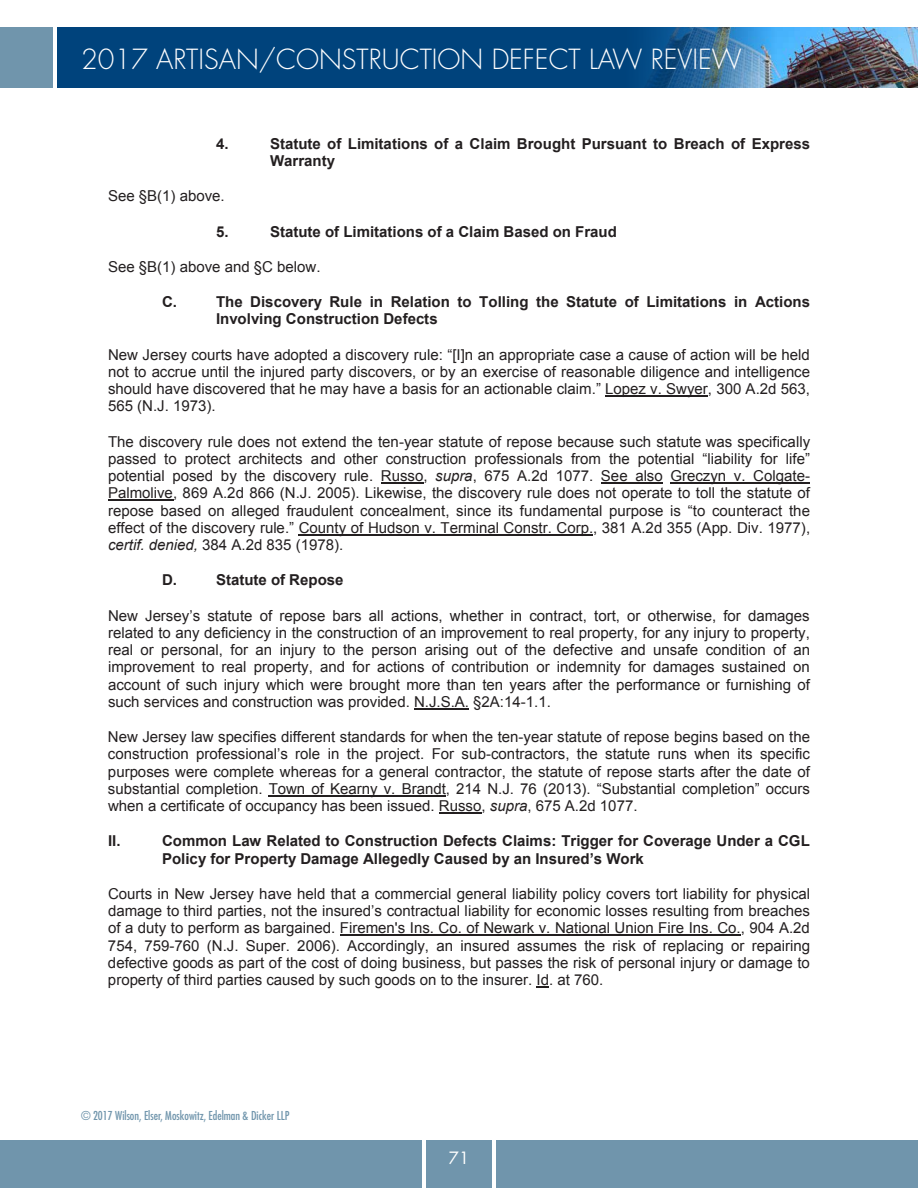
<style>
.page{position:relative;width:918px;height:1188px;background:#fff}
.page>*{position:absolute;margin:0;border:0;box-sizing:border-box;transform-origin:0 0}
.t1{font:300 27px "Futura Std";color:#fff}
.t2{font:16.5px "Futura Std";color:#fff}
.t3{font:15px/17.2px "Arial";color:#231f20;text-align:justify}
.t4{font:700 15px/17.2px "Arial";color:#231f20}
.t5{font:condensed 12px "Futura Std";color:#7095ac}
.s1{font-style:italic}
</style>
<div class="page">
<div style="left:497px;top:1141px;width:421px;height:47px;background:#7095ac"></div>
<div style="left:426px;top:1141px;width:66px;height:47px;background:#7095ac"></div>
<div style="left:0;top:1141px;width:421px;height:47px;background:#7095ac"></div>
<div style="left:57px;top:27px;width:861px;height:61px;background:#00437c"></div>
<img style="left:646px;top:27px;width:272px;height:61px">
<div style="left:0;top:27px;width:52px;height:61px;background:#7095ac"></div>
<hr style="left:605px;top:396px;width:103px;height:1px;background:#231f20">
<hr style="left:381px;top:483px;width:42px;height:1px;background:#231f20">
<hr style="left:601px;top:483px;width:62px;height:1px;background:#231f20">
<hr style="left:670px;top:483px;width:140px;height:1px;background:#231f20">
<hr style="left:108px;top:500px;width:65px;height:1px;background:#231f20">
<hr style="left:299px;top:534px;width:294px;height:2px;background:#231f20">
<hr style="left:414px;top:708px;width:55px;height:2px;background:#231f20">
<hr style="left:269px;top:795px;width:177px;height:1px;background:#231f20">
<hr style="left:439px;top:813px;width:43px;height:1px;background:#231f20">
<hr style="left:340px;top:935px;width:401px;height:1px;background:#231f20">
<svg style="left:537px;top:987px;width:12px;height:1px"></svg>
<h1 class="t1" style="left:81px;top:42px;width:662px">2017 ARTISAN/CONSTRUCTION DEFECT LAW REVIEW</h1>
<p class="t4" style="left:216px;top:136px;width:14px">4.</p>
<p class="t4" style="left:270px;top:136px;width:542px">Statute of Limitations of a Claim Brought Pursuant to Breach of Express<br>Warranty</p>
<p class="t3" style="left:108px;top:188px;width:118px">See §B(1) above.</p>
<p class="t4" style="left:216px;top:223px;width:14px">5.</p>
<p class="t4" style="left:270px;top:223px;width:348px">Statute of Limitations of a Claim Based on Fraud</p>
<p class="t3" style="left:108px;top:258px;width:214px">See §B(1) above and §C below.</p>
<p class="t4" style="left:162px;top:294px;width:17px">C.</p>
<p class="t4" style="left:216px;top:294px;width:596px">The Discovery Rule in Relation to Tolling the Statute of Limitations in Actions<br>Involving Construction Defects</p>
<p class="t3" style="left:108px;top:346px;width:704px">New Jersey courts have adopted a discovery rule: “[I]n an appropriate case a cause of action will be held not to accrue until the injured party discovers, or by an exercise of reasonable diligence and intelligence should have discovered that he may have a basis for an actionable claim.” Lopez v. Swyer, 300 A.2d 563, 565 (N.J. 1973).</p>
<p class="t3" style="left:108px;top:433px;width:704px">The discovery rule does not extend the ten-year statute of repose because such statute was specifically passed to protect architects and other construction professionals from the potential “liability for life” potential posed by the discovery rule. Russo, <span class="s1">supra</span>, 675 A.2d 1077. See also Greczyn v. Colgate-Palmolive, 869 A.2d 866 (N.J. 2005). Likewise, the discovery rule does not operate to toll the statute of repose based on alleged fraudulent concealment, since its fundamental purpose is “to counteract the effect of the discovery rule.” County of Hudson v. Terminal Constr. Corp., 381 A.2d 355 (App. Div. 1977), <span class="s1">certif. denied,</span> 384 A.2d 835 (1978).</p>
<p class="t4" style="left:162px;top:572px;width:17px">D.</p>
<p class="t4" style="left:216px;top:572px;width:129px">Statute of Repose</p>
<p class="t3" style="left:108px;top:607px;width:704px">New Jersey’s statute of repose bars all actions, whether in contract, tort, or otherwise, for damages related to any deficiency in the construction of an improvement to real property, for any injury to property, real or personal, for an injury to the person arising out of the defective and unsafe condition of an improvement to real property, and for actions of contribution or indemnity for damages sustained on account of such injury which were brought more than ten years after the performance or furnishing of such services and construction was provided. N.J.S.A. §2A:14-1.1.</p>
<p class="t3" style="left:108px;top:728px;width:704px">New Jersey law specifies different standards for when the ten-year statute of repose begins based on the construction professional’s role in the project. For sub-contractors, the statute runs when its specific purposes were complete whereas for a general contractor, the statute of repose starts after the date of substantial completion. Town of Kearny v. Brandt, 214 N.J. 76 (2013). “Substantial completion” occurs when a certificate of occupancy has been issued. Russo, <span class="s1">supra</span>, 675 A.2d 1077.</p>
<p class="t4" style="left:108px;top:833px;width:14px">II.</p>
<p class="t4" style="left:162px;top:833px;width:649px">Common Law Related to Construction Defects Claims: Trigger for Coverage Under a CGL<br>Policy for Property Damage Allegedly Caused by an Insured’s Work</p>
<p class="t3" style="left:108px;top:885px;width:704px">Courts in New Jersey have held that a commercial general liability policy covers tort liability for physical damage to third parties, not the insured’s contractual liability for economic losses resulting from breaches of a duty to perform as bargained. Firemen's Ins. Co. of Newark v. National Union Fire Ins. Co., 904 A.2d 754, 759-760 (N.J. Super. 2006). Accordingly, an insured assumes the risk of replacing or repairing defective goods as part of the cost of doing business, but passes the risk of personal injury or damage to property of third parties caused by such goods on to the insurer. Id. at 760.</p>
<p class="t5" style="left:81px;top:1109px;width:210px">© 2017 Wilson, Elser, Moskowitz, Edelman &amp; Dicker LLP</p>
<p class="t2" style="left:449px;top:1147px;width:22px">71</p>
</div>
